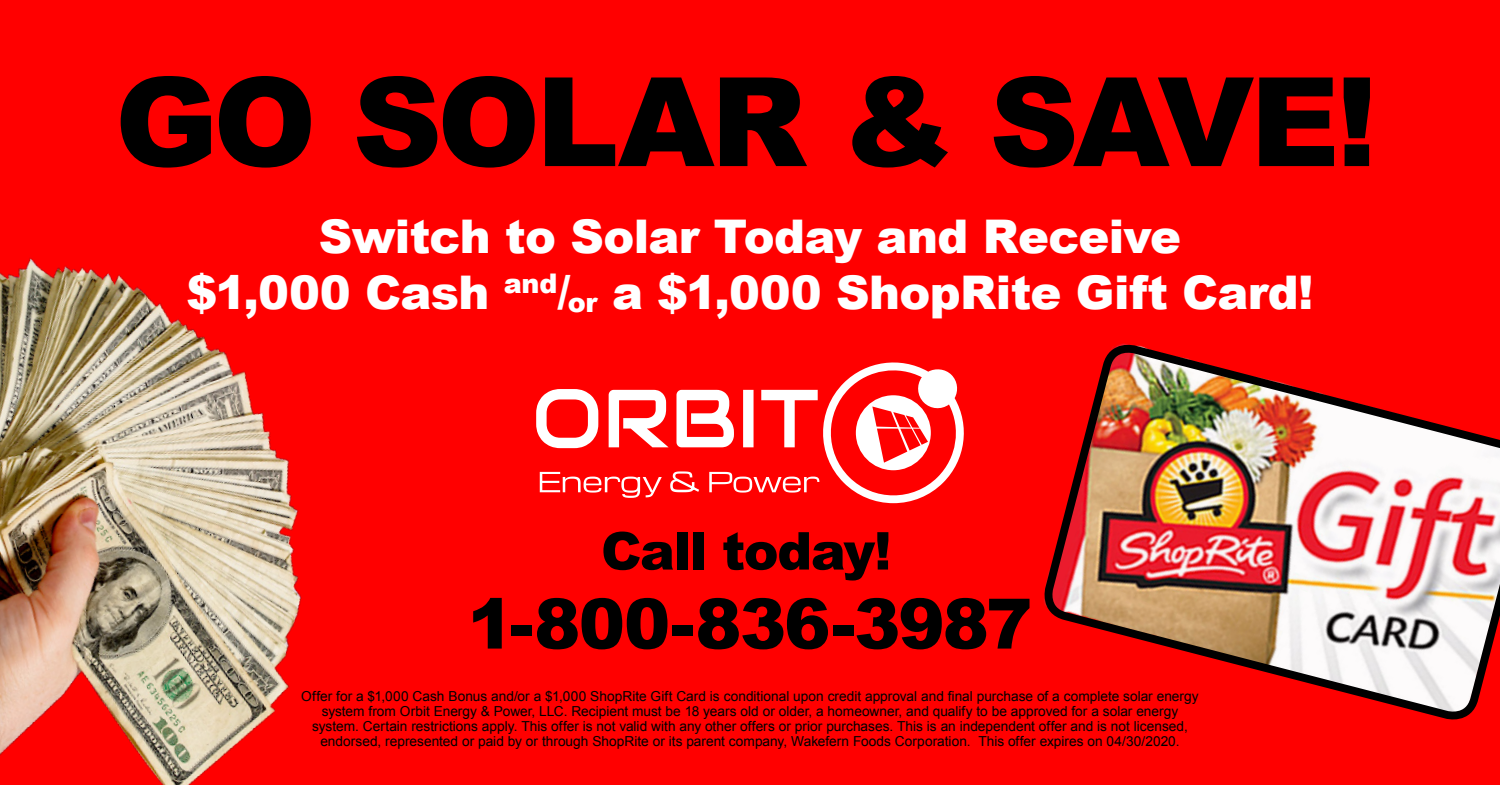
<style>
.page{position:relative;width:1500px;height:785px;background:#f00}
.page>*{position:absolute;margin:0;border:0;box-sizing:border-box;transform-origin:0 0}
.t1{font:900 123.75px "Arial";letter-spacing:-.035em;color:#000}
.t2{font:900 69.62px "Arial";letter-spacing:-.03em;color:#000}
.t3{font:900 52.25px "Arial";letter-spacing:-.03em;color:#000}
.t4{font:900 46.38px "Arial";letter-spacing:-.015em;color:#fff}
.t5{font:13.75px/15px "Arial";color:#000;text-align:center}
.s1{font-size:27px}
</style>
<div class="page">
<svg style="left:536px;top:362px;width:428px;height:141px"></svg>
<img style="left:1044px;top:343px;width:456px;height:377px">
<img style="left:0;top:258px;width:302px;height:527px">
<p class="t1" style="left:115px;top:32px;width:1264px">GO SOLAR &amp; SAVE!</p>
<p class="t4" style="left:319px;top:203px;width:864px">Switch to Solar Today and Receive</p>
<p class="t4" style="left:186px;top:259px;width:1129px">$1,000 Cash <sup>and</sup>/<span class="s1">or</span> a $1,000 ShopRite Gift Card!</p>
<p class="t3" style="left:601px;top:513px;width:292px">Call today!</p>
<p class="t2" style="left:468px;top:573px;width:566px">1-800-836-3987</p>
<p class="t5" style="left:301px;top:689px;width:899px">Offer for a $1,000 Cash Bonus and/or a $1,000 ShopRite Gift Card is conditional upon credit approval and final purchase of a complete solar energy system from Orbit Energy &amp; Power, LLC. Recipient must be 18 years old or older, a homeowner, and qualify to be approved for a solar energy system. Certain restrictions apply. This offer is not valid with any other offers or prior purchases. This is an independent offer and is not licensed, endorsed, represented or paid by or through ShopRite or its parent company, Wakefern Foods Corporation. This offer expires on 04/30/2020.</p>
</div>
